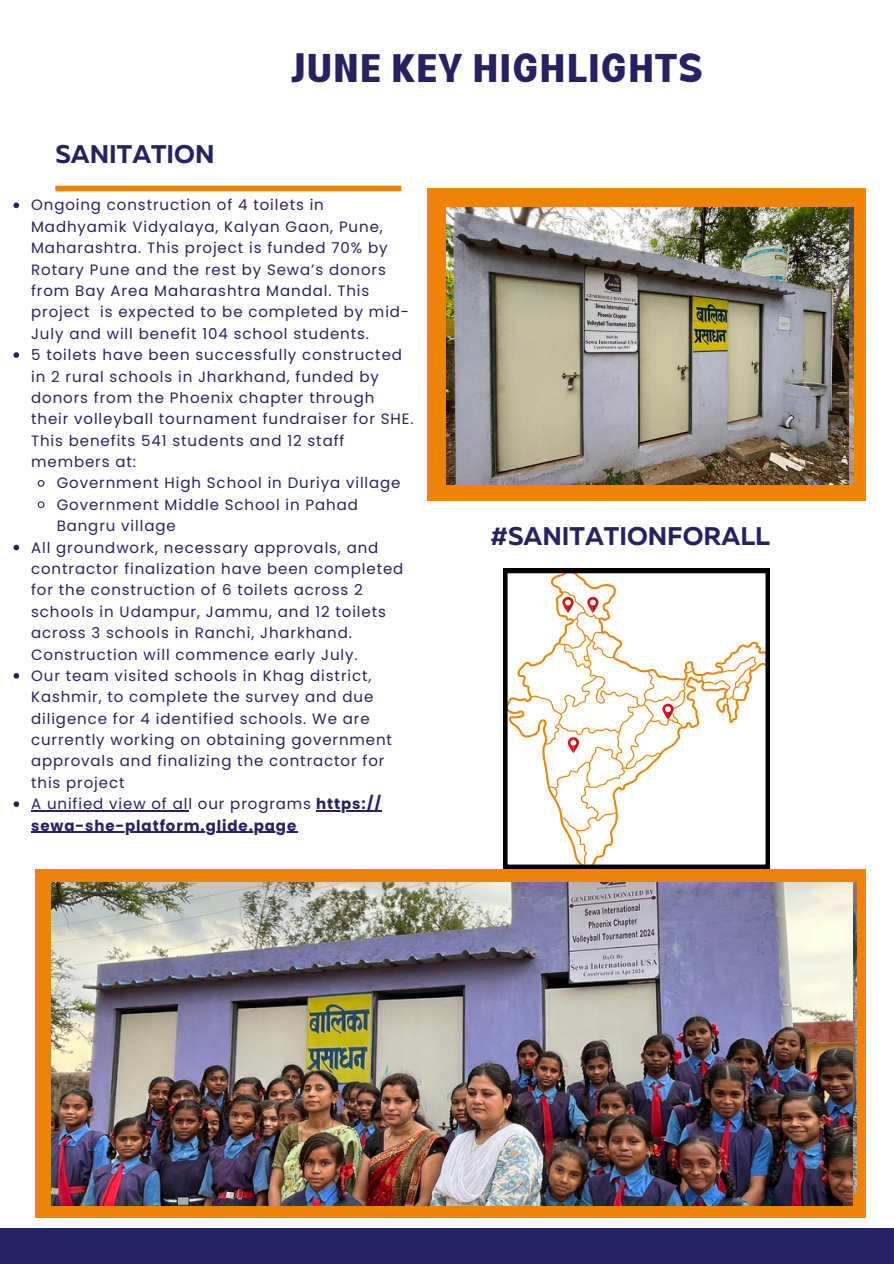
<style>
.page{position:relative;width:894px;height:1264px;background:#fff}
.page>*{position:absolute;margin:0;border:0;box-sizing:border-box;transform-origin:0 0}
.t1{font:700 39.75px "Lazord";letter-spacing:.01em;color:#262262}
.t2{font:700 25.5px "Muller";color:#262262}
.t3{font:15px/21.3px "Poppins";letter-spacing:.06em;color:#262262}
.t4{font:700 15px "Poppins";letter-spacing:.06em;color:#262262}
.s1{font-weight:700}
</style>
<div class="page">
<div style="left:427px;top:188px;width:438px;height:313px;background:#ed8409"></div>
<div style="left:0;top:1228px;width:893px;height:35px;background:#262262"></div>
<svg style="left:14px;top:202px;width:5px;height:6px"></svg>
<svg style="left:14px;top:352px;width:5px;height:6px"></svg>
<svg style="left:37px;top:480px;width:8px;height:7px"></svg>
<svg style="left:37px;top:501px;width:8px;height:8px"></svg>
<svg style="left:14px;top:544px;width:5px;height:6px"></svg>
<svg style="left:14px;top:673px;width:5px;height:5px"></svg>
<svg style="left:14px;top:801px;width:5px;height:6px"></svg>
<hr style="left:31px;top:810px;width:157px;height:1px;background:#262262">
<hr style="left:316px;top:810px;width:66px;height:1px;background:#262262">
<hr style="left:31px;top:831px;width:266px;height:1px;background:#262262">
<div style="left:55px;top:186px;width:346px;height:5px;background:#ed8409"></div>
<svg style="left:503px;top:568px;width:266px;height:301px"></svg>
<svg style="left:662px;top:703px;width:11px;height:16px"></svg>
<div style="left:36px;top:869px;width:829px;height:348px;background:#ed8409"></div>
<img style="left:446px;top:207px;width:402px;height:277px">
<img style="left:51px;top:882px;width:801px;height:323px">
<svg style="left:567px;top:737px;width:12px;height:16px"></svg>
<svg style="left:562px;top:597px;width:11px;height:15px"></svg>
<svg style="left:587px;top:597px;width:11px;height:15px"></svg>
<p class="t2" style="left:55px;top:143px;width:161px">SANITATION</p>
<p class="t1" style="left:290px;top:53px;width:414px">JUNE KEY HIGHLIGHTS</p>
<h1 class="t3" style="left:31px;top:194px;width:379px">Ongoing construction of 4 toilets in Madhyamik Vidyalaya, Kalyan Gaon, Pune, Maharashtra. This project is funded 70% by Rotary Pune and the rest by Sewa’s donors from Bay Area Maharashtra Mandal. This project is expected to be completed by mid-July and will benefit 104 school students.</h1>
<h2 class="t3" style="left:31px;top:344px;width:384px">5 toilets have been successfully constructed in 2 rural schools in Jharkhand, funded by donors from the Phoenix chapter through their volleyball tournament fundraiser for SHE.<br>This benefits 541 students and 12 staff members at:</h2>
<p class="t3" style="left:57px;top:472px;width:345px">Government High School in Duriya village</p>
<p class="t3" style="left:57px;top:494px;width:302px">Government Middle School in Pahad<br>Bangru village</p>
<p class="t3" style="left:31px;top:536px;width:373px">All groundwork, necessary approvals, and contractor finalization have been completed for the construction of 6 toilets across 2 schools in Udampur, Jammu, and 12 toilets across 3 schools in Ranchi, Jharkhand.<br>Construction will commence early July.</p>
<p class="t3" style="left:31px;top:665px;width:362px">Our team visited schools in Khag district, Kashmir, to complete the survey and due diligence for 4 identified schools. We are currently working on obtaining government approvals and finalizing the contractor for this project</p>
<p class="t3" style="left:31px;top:793px;width:351px">A unified view of all our programs <span class="s1">https://</span></p>
<p class="t4" style="left:31px;top:814px;width:266px">sewa-she-platform.glide.page</p>
<p class="t2" style="left:490px;top:526px;width:281px">#SANITATIONFORALL</p>
</div>
